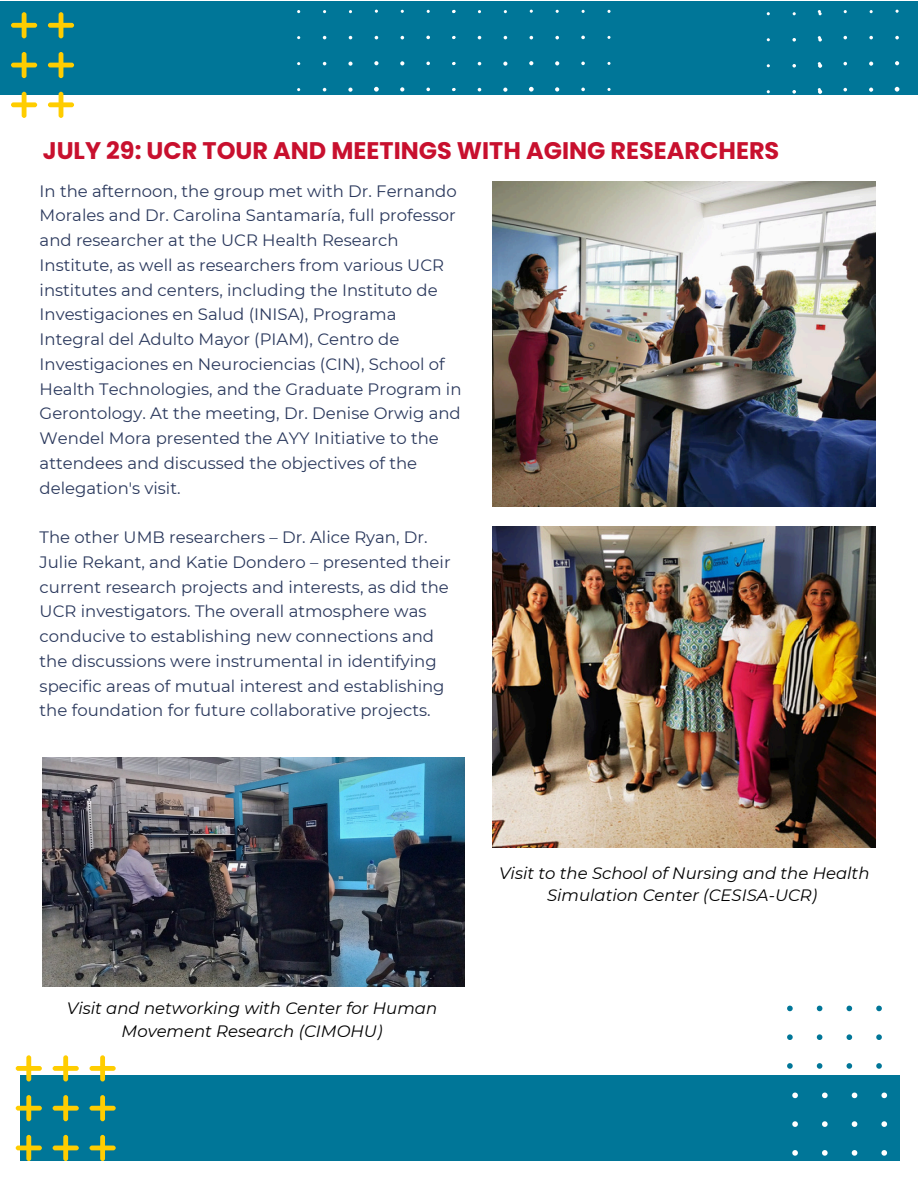
<style>
.page{position:relative;width:918px;height:1188px;background:#fff}
.page>*{position:absolute;margin:0;border:0;box-sizing:border-box;transform-origin:0 0}
.t1{font:700 24px "Poppins";color:#c8102e}
.t2{font:16.5px/24.8px "Montserrat";color:#2b395d}
.t3{font:italic 16.5px/22.5px "Montserrat";color:#000;text-align:center}
</style>
<div class="page">
<svg style="left:787px;top:1005px;width:95px;height:64px"></svg>
<div style="left:20px;top:1075px;width:880px;height:86px;background:#007698"></div>
<svg style="left:15px;top:1055px;width:100px;height:106px"></svg>
<svg style="left:792px;top:1093px;width:96px;height:62px"></svg>
<div style="left:0;top:1px;width:918px;height:93px;background:#007698"></div>
<svg style="left:11px;top:12px;width:67px;height:106px"></svg>
<svg style="left:297px;top:10px;width:314px;height:85px"></svg>
<svg style="left:767px;top:10px;width:151px;height:85px"></svg>
<img style="left:492px;top:526px;width:384px;height:322px">
<img style="left:492px;top:182px;width:384px;height:325px">
<img style="left:43px;top:757px;width:422px;height:230px">
<p class="t1" style="left:43px;top:133px;width:738px">JULY 29: UCR TOUR AND MEETINGS WITH AGING RESEARCHERS</p>
<p class="t2" style="left:40px;top:178px;width:423px">In the afternoon, the group met with Dr. Fernando Morales and Dr. Carolina Santamaría, full professor and researcher at the UCR Health Research Institute, as well as researchers from various UCR institutes and centers, including the Instituto de Investigaciones en Salud (INISA), Programa Integral del Adulto Mayor (PIAM), Centro de Investigaciones en Neurociencias (CIN), School of Health Technologies, and the Graduate Program in Gerontology. At the meeting, Dr. Denise Orwig and Wendel Mora presented the AYY Initiative to the attendees and discussed the objectives of the delegation's visit.</p>
<p class="t2" style="left:40px;top:525px;width:412px">The other UMB researchers – Dr. Alice Ryan, Dr.<br>Julie Rekant, and Katie Dondero – presented their current research projects and interests, as did the UCR investigators. The overall atmosphere was conducive to establishing new connections and the discussions were instrumental in identifying specific areas of mutual interest and establishing the foundation for future collaborative projects.</p>
<p class="t3" style="left:67px;top:997px;width:372px">Visit and networking with Center for Human<br>Movement Research (CIMOHU)</p>
<p class="t3" style="left:499px;top:862px;width:372px">Visit to the School of Nursing and the Health<br>Simulation Center (CESISA-UCR)</p>
</div>
